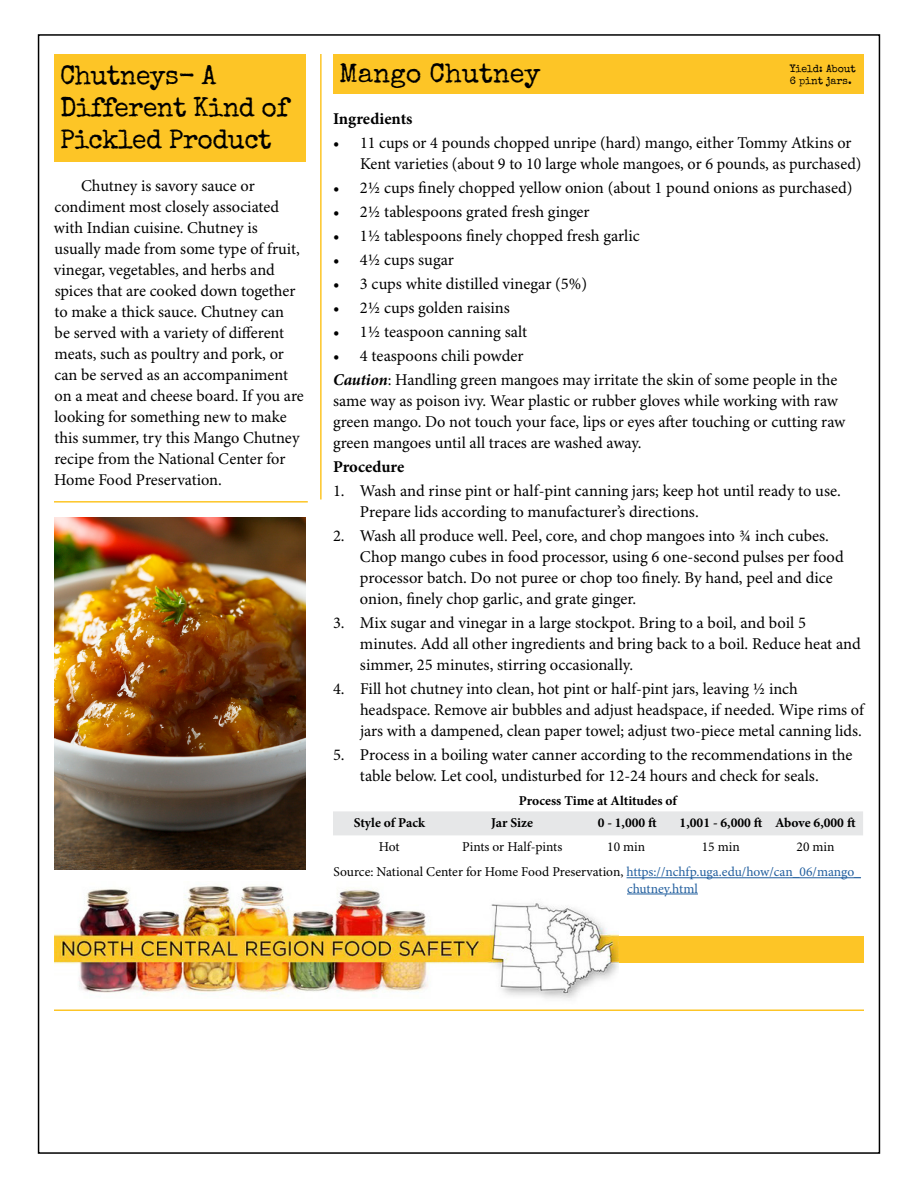
<style>
.page{position:relative;width:918px;height:1188px;background:#fff}
.page>*{position:absolute;margin:0;border:0;box-sizing:border-box;transform-origin:0 0}
.t1{font:27px/32.4px "Special Elite";letter-spacing:-.02em;color:#000}
.t2{font:27px "Special Elite";color:#000}
.t3{font:16.5px/21px "Minion Pro";letter-spacing:-.005em;color:#000}
.t4{font:700 16.5px "Minion Pro";color:#000}
.t5{font:13.5px/25.2px "Minion Pro";color:#000}
.t6{font:700 13.5px "Minion Pro";color:#000}
.t7{font:13.5px "Minion Pro";letter-spacing:-.005em;color:#215e9e}
.t8{font:10.5px/12.6px "Special Elite";color:#000}
.s1{font-weight:700;font-style:italic}
.s2{color:#215e9e}
</style>
<div class="page">
<div style="left:366px;top:936px;width:498px;height:26px;background:#fdc526"></div>
<img style="left:54px;top:886px;width:564px;height:124px">
<hr style="left:54px;top:1010px;width:810px;height:1px;background:#fdc526">
<div style="left:54px;top:54px;width:252px;height:108px;background:#fdc526"></div>
<hr style="left:627px;top:877px;width:234px;height:1px;background:#215e9e">
<hr style="left:627px;top:894px;width:71px;height:1px;background:#215e9e">
<div style="left:333px;top:811px;width:530px;height:24px;background:#e6e7e8"></div>
<div style="left:333px;top:54px;width:531px;height:40px;background:#fdc526"></div>
<img style="left:54px;top:517px;width:252px;height:353px">
<hr style="left:320px;top:54px;width:2px;height:446px;background:#fdc526">
<hr style="left:54px;top:501px;width:254px;height:2px;background:#fdc526">
<h1 class="t1" style="left:60px;top:59px;width:230px">Chutneys- A<br>Different Kind of<br>Pickled Product</h1>
<p class="t3" style="left:54px;top:176px;width:251px;text-indent:27px">Chutney is savory sauce or condiment most closely associated with Indian cuisine. Chutney is usually made from some type of fruit, vinegar, vegetables, and herbs and spices that are cooked down together to make a thick sauce. Chutney can<br>be served with a variety of different meats, such as poultry and pork, or can be served as an accompaniment on a meat and cheese board. If you are looking for something new to make this summer, try this Mango Chutney recipe from the National Center for Home Food Preservation.</p>
<h1 class="t2" style="left:339px;top:56px;width:203px">Mango Chutney</h1>
<p class="t8" style="left:790px;top:62px;width:68px">Yield: About<br>6 pint jars.</p>
<p class="t4" style="left:333px;top:108px;width:81px">Ingredients</p>
<p class="t3" style="left:360px;top:133px;width:503px;text-indent:-27px">• 11 cups or 4 pounds chopped unripe (hard) mango, either Tommy Atkins or<br>Kent varieties (about 9 to 10 large whole mangoes, or 6 pounds, as purchased)</p>
<p class="t3" style="left:333px;top:178px;width:521px">• 2½ cups finely chopped yellow onion (about 1 pound onions as purchased)</p>
<p class="t3" style="left:333px;top:202px;width:258px">• 2½ tablespoons grated fresh ginger</p>
<p class="t3" style="left:333px;top:226px;width:308px">• 1½ tablespoons finely chopped fresh garlic</p>
<p class="t3" style="left:333px;top:250px;width:122px">• 4½ cups sugar</p>
<p class="t3" style="left:333px;top:274px;width:256px">• 3 cups white distilled vinegar (5%)</p>
<p class="t3" style="left:333px;top:298px;width:178px">• 2½ cups golden raisins</p>
<p class="t3" style="left:333px;top:322px;width:196px">• 1½ teaspoon canning salt</p>
<p class="t3" style="left:333px;top:344px;width:506px;line-height:24px">• 4 teaspoons chili powder<br><span class="s1">Caution</span>: Handling green mangoes may irritate the skin of some people in the</p>
<p class="t3" style="left:333px;top:391px;width:514px">same way as poison ivy. Wear plastic or rubber gloves while working with raw green mango. Do not touch your face, lips or eyes after touching or cutting raw green mangoes until all traces are washed away.</p>
<p class="t4" style="left:333px;top:456px;width:73px">Procedure</p>
<p class="t3" style="left:360px;top:481px;width:482px;text-indent:-27px">1. Wash and rinse pint or half-pint canning jars; keep hot until ready to use.<br>Prepare lids according to manufacturer’s directions.</p>
<p class="t3" style="left:360px;top:526px;width:485px;text-indent:-27px">2. Wash all produce well. Peel, core, and chop mangoes into ¾ inch cubes.<br>Chop mango cubes in food processor, using 6 one-second pulses per food processor batch. Do not puree or chop too finely. By hand, peel and dice onion, finely chop garlic, and grate ginger.</p>
<p class="t3" style="left:360px;top:613px;width:502px;text-indent:-27px">3. Mix sugar and vinegar in a large stockpot. Bring to a boil, and boil 5 minutes. Add all other ingredients and bring back to a boil. Reduce heat and simmer, 25 minutes, stirring occasionally.</p>
<p class="t3" style="left:360px;top:679px;width:505px;text-indent:-27px">4. Fill hot chutney into clean, hot pint or half-pint jars, leaving ½ inch headspace. Remove air bubbles and adjust headspace, if needed. Wipe rims of jars with a dampened, clean paper towel; adjust two-piece metal canning lids.</p>
<p class="t3" style="left:333px;top:745px;width:521px;text-align:center">5. Process in a boiling water canner according to the recommendations in the table below. Let cool, undisturbed for 12-24 hours and check for seals.</p>
<p class="t6" style="left:519px;top:793px;width:160px">Process Time at Altitudes of</p>
<p class="t6" style="left:354px;top:815px;width:73px">Style of Pack</p>
<p class="t6" style="left:491px;top:815px;width:43px">Jar Size</p>
<p class="t6" style="left:598px;top:815px;width:61px">0 - 1,000 ft</p>
<p class="t6" style="left:680px;top:815px;width:177px">1,001 - 6,000 ft Above 6,000 ft</p>
<p class="t5" style="left:379px;top:835px;width:22px">Hot</p>
<p class="t5" style="left:462px;top:835px;width:102px">Pints or Half-pints</p>
<p class="t5" style="left:607px;top:835px;width:40px">10 min</p>
<p class="t5" style="left:702px;top:835px;width:40px">15 min</p>
<p class="t5" style="left:334px;top:835px;width:529px;text-indent:463px">20 min<br>Source: National Center for Home Food Preservation, <span class="s2">https://nchfp.uga.edu/how/can_06/mango_</span></p>
<p class="t7" style="left:627px;top:880px;width:72px">chutney.html</p>
</div>
